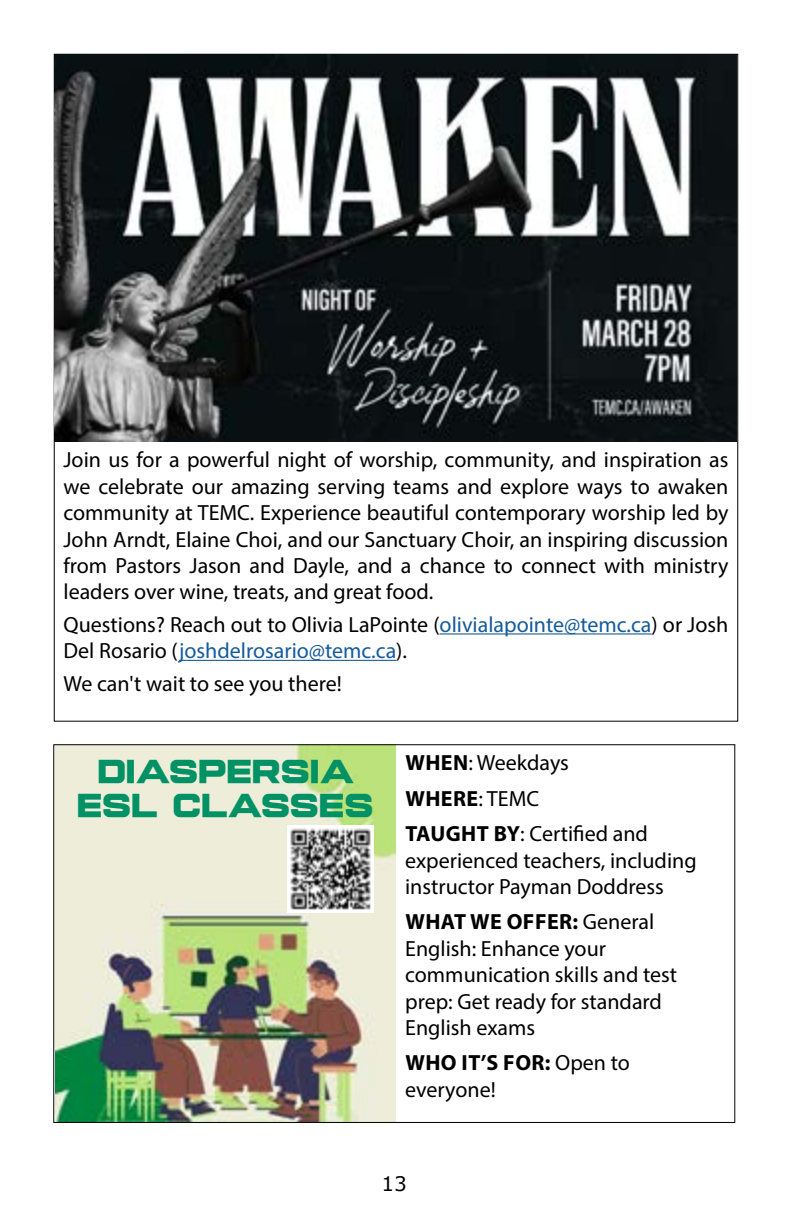
<style>
.page{position:relative;width:792px;height:1224px;background:#fff}
.page>*{position:absolute;margin:0;border:0;box-sizing:border-box;transform-origin:0 0}
.t1{font:900 36px/34px "Gemsbuck 01";letter-spacing:-.005em;color:#009165;text-align:center}
.t2{font:22px/26.4px "Myriad Pro";color:#000}
.t3{font:20px "Verdana";color:#000}
.s1{color:#165b9a}
.s2{font-weight:700}
</style>
<div class="page">
<hr style="left:440px;top:633px;width:212px;height:2px;background:#165b9a">
<hr style="left:179px;top:660px;width:217px;height:1px;background:#165b9a">
<img style="left:54px;top:54px;width:682px;height:388px">
<img style="left:56px;top:746px;width:340px;height:375px">
<img style="left:287px;top:826px;width:87px;height:86px">
<p class="t2" style="left:64px;top:446px;width:667px;text-align:justify">Join us for a powerful night of worship, community, and inspiration as we celebrate our amazing serving teams and explore ways to awaken community at TEMC. Experience beautiful contemporary worship led by John Arndt, Elaine Choi, and our Sanctuary Choir, an inspiring discussion from Pastors Jason and Dayle, and a chance to connect with ministry leaders over wine, treats, and great food.</p>
<p class="t2" style="left:64px;top:611px;width:666px">Questions? Reach out to Olivia LaPointe (<span class="s1">olivialapointe@temc.ca</span>) or Josh<br>Del Rosario (<span class="s1">joshdelrosario@temc.ca</span>).</p>
<p class="t2" style="left:64px;top:670px;width:280px">We can't wait to see you there!</p>
<h1 class="t1" style="left:77px;top:756px;width:298px">DIASPERSIA<br>ESL CLASSES</h1>
<p class="t2" style="left:405px;top:745px;width:244px;line-height:35.4px"><span class="s2">WHEN</span>: Weekdays<br><span class="s2">WHERE</span>: TEMC<br><span class="s2">TAUGHT BY</span>: Certified and</p>
<p class="t2" style="left:405px;top:847px;width:293px">experienced teachers, including instructor Payman Doddress</p>
<p class="t2" style="left:405px;top:909px;width:274px"><span class="s2">WHAT WE OFFER:</span> General<br>English: Enhance your communication skills and test prep: Get ready for standard<br>English exams</p>
<p class="t2" style="left:405px;top:1050px;width:226px"><span class="s2">WHO IT’S FOR:</span> Open to everyone!</p>
<p class="t3" style="left:382px;top:1170px;width:27px">13</p>
</div>
